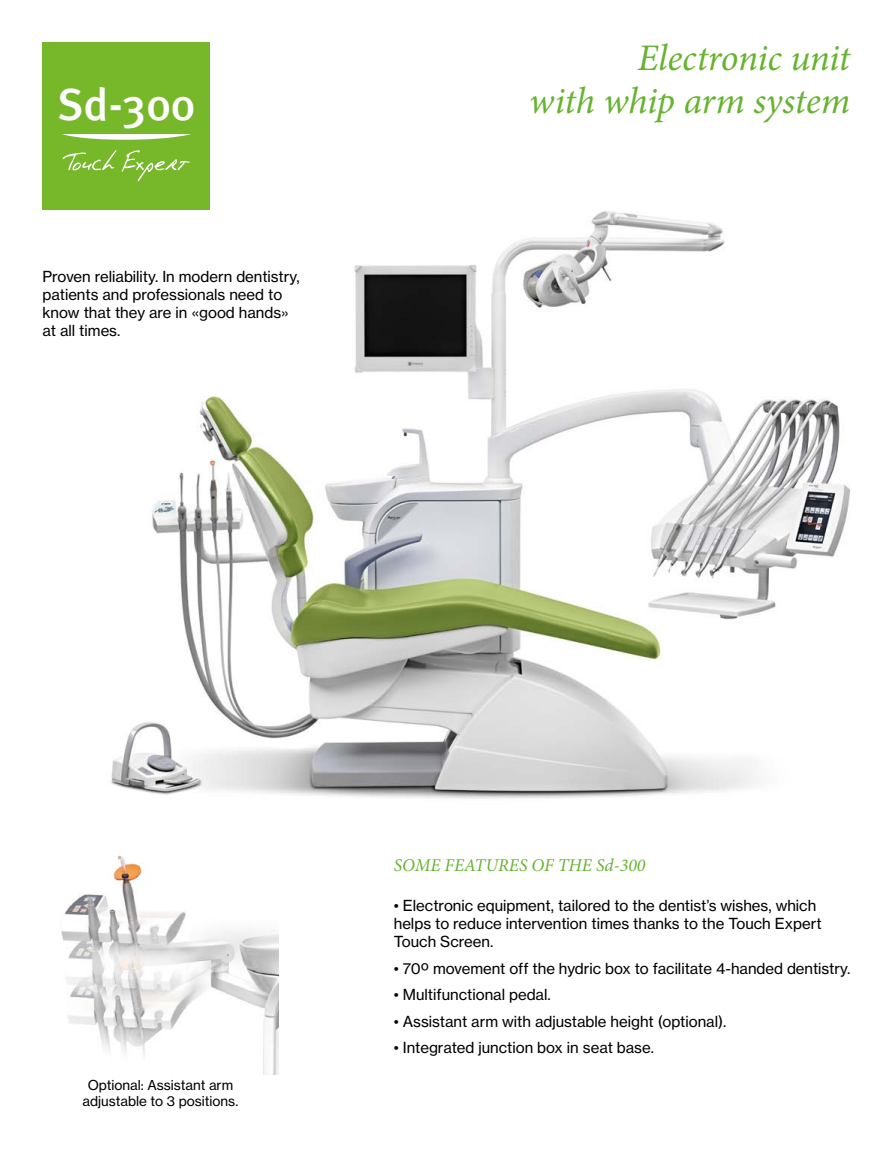
<style>
.page{position:relative;width:893px;height:1149px;background:#fff}
.page>*{position:absolute;margin:0;border:0;box-sizing:border-box;transform-origin:0 0}
.t1{font:45px "Meta Plus Medium Roman";color:#fff}
.t2{font:italic 37.5px/43.5px "Minion Pro";letter-spacing:-.01em;color:#65b32e;text-align:right}
.t3{font:italic 18px "Minion Pro";color:#65b32e}
.t4{font:15px/18px "N Haas Grotesk TX Pro 55 Rg";color:#000}
.t5{font:13.5px/16.5px "N Haas Grotesk TX Pro 55 Rg";color:#000;text-align:center}
</style>
<div class="page">
<img style="left:111px;top:211px;width:739px;height:588px">
<div style="left:43px;top:43px;width:167px;height:167px;background:#76b82a"></div>
<svg style="left:62px;top:134px;width:129px;height:6px"></svg>
<svg style="left:63px;top:150px;width:127px;height:31px"></svg>
<img style="left:61px;top:855px;width:217px;height:219px">
<h1 class="t1" style="left:58px;top:78px;width:139px">Sd-300</h1>
<p class="t4" style="left:43px;top:267px;width:259px">Proven reliability. In modern dentistry, patients and professionals need to know that they are in «good hands» at all times.</p>
<h2 class="t2" style="left:529px;top:36px;width:323px">Electronic unit<br>with whip arm system</h2>
<p class="t5" style="left:83px;top:1076px;width:157px">Optional: Assistant arm adjustable to 3 positions.</p>
<p class="t3" style="left:394px;top:853px;width:253px">SOME FEATURES OF THE Sd-300</p>
<p class="t4" style="left:394px;top:896px;width:429px">• Electronic equipment, tailored to the dentist’s wishes, which helps to reduce intervention times thanks to the Touch Expert<br>Touch Screen.</p>
<p class="t4" style="left:394px;top:958px;width:458px">• 70º movement off the hydric box to facilitate 4-handed dentistry.</p>
<p class="t4" style="left:394px;top:985px;width:158px">• Multifunctional pedal.</p>
<p class="t4" style="left:394px;top:1012px;width:334px">• Assistant arm with adjustable height (optional).</p>
<p class="t4" style="left:394px;top:1038px;width:262px">• Integrated junction box in seat base.</p>
</div>
